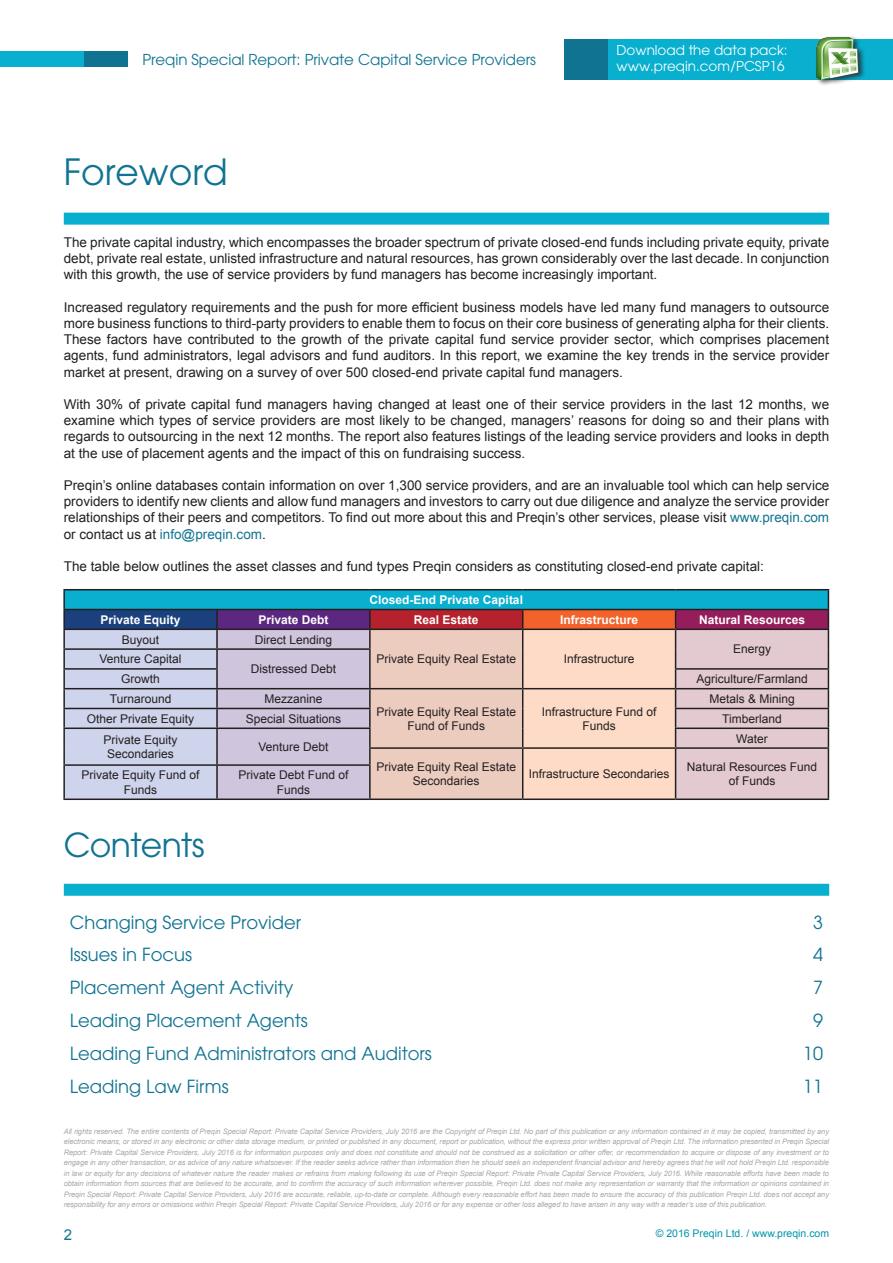
<style>
.page{position:relative;width:893px;height:1263px;background:#fff}
.page>*{position:absolute;margin:0;border:0;box-sizing:border-box;transform-origin:0 0}
.t1{font:36px "Avant Garde CE";color:#107392}
.t2{font:33px "Avant Garde CE";letter-spacing:-.02em;color:#107392}
.t3{font:18px "Avant Garde CE";color:#107392}
.t4{font:15px "Avant Garde CE";letter-spacing:-.005em;color:#107392}
.t5{font:15px "Arial";color:#107392}
.t6{font:13.5px/16.2px "Arial";color:#231f20;text-align:justify}
.t7{font:13.5px/16.2px "Avant Garde CE";color:#fff}
.t8{font:12px/14.4px "Arial";color:#231f20;text-align:center}
.t9{font:700 12px "Arial";color:#fff}
.t10{font:10.5px "Arial";color:#0194aa}
.t11{font:italic 7.5px/10.5px "Arial";letter-spacing:-.015em;color:#a8a9ad;text-align:justify}
.s1{color:#107392}
</style>
<div class="page">
<div style="left:0;top:51px;width:84px;height:16px;background:#08afcf"></div>
<div style="left:84px;top:51px;width:44px;height:16px;background:#107392"></div>
<div style="left:608px;top:39px;width:285px;height:41px;background:#08afcf"></div>
<div style="left:565px;top:39px;width:43px;height:40px;background:#107392"></div>
<div style="left:815px;top:35px;width:51px;height:52px;background:#231f20;opacity:.75"></div>
<img style="left:817px;top:37px;width:42px;height:42px">
<div style="left:64px;top:213px;width:765px;height:12px;background:#08afcf"></div>
<div style="left:64px;top:884px;width:765px;height:12px;background:#08afcf"></div>
<hr style="left:63px;top:589px;width:154px;height:1px;background:#231f20">
<hr style="left:217px;top:589px;width:153px;height:1px;background:#231f20">
<hr style="left:370px;top:589px;width:153px;height:1px;background:#231f20">
<hr style="left:523px;top:589px;width:153px;height:1px;background:#231f20">
<hr style="left:676px;top:589px;width:153px;height:1px;background:#231f20">
<svg style="left:63px;top:590px;width:766px;height:208px;background:#bdb5be"></svg>
<hr style="left:63px;top:764px;width:154px;height:2px;background:#231f20">
<hr style="left:63px;top:766px;width:2px;height:32px;background:#231f20">
<hr style="left:217px;top:764px;width:154px;height:2px;background:#231f20">
<hr style="left:216px;top:766px;width:2px;height:32px;background:#231f20">
<hr style="left:369px;top:766px;width:2px;height:32px;background:#231f20">
<hr style="left:522px;top:765px;width:1px;height:33px;background:#231f20">
<hr style="left:675px;top:765px;width:1px;height:33px;background:#231f20">
<hr style="left:828px;top:765px;width:1px;height:33px;background:#231f20">
<hr style="left:63px;top:798px;width:154px;height:2px;background:#231f20">
<hr style="left:217px;top:798px;width:153px;height:2px;background:#231f20">
<hr style="left:370px;top:798px;width:153px;height:2px;background:#231f20">
<hr style="left:523px;top:798px;width:153px;height:2px;background:#231f20">
<hr style="left:676px;top:798px;width:153px;height:2px;background:#231f20">
<p class="t4" style="left:142px;top:51px;width:395px">Preqin Special Report: Private Capital Service Providers</p>
<p class="t7" style="left:617px;top:42px;width:173px">Download the data pack: www.preqin.com/PCSP16</p>
<p class="t1" style="left:64px;top:151px;width:165px">Foreword</p>
<p class="t6" style="left:64px;top:234px;width:767px">The private capital industry, which encompasses the broader spectrum of private closed-end funds including private equity, private debt, private real estate, unlisted infrastructure and natural resources, has grown considerably over the last decade. In conjunction with this growth, the use of service providers by fund managers has become increasingly important.</p>
<p class="t6" style="left:64px;top:299px;width:767px">Increased regulatory requirements and the push for more efficient business models have led many fund managers to outsource more business functions to third-party providers to enable them to focus on their core business of generating alpha for their clients.<br>These factors have contributed to the growth of the private capital fund service provider sector, which comprises placement agents, fund administrators, legal advisors and fund auditors. In this report, we examine the key trends in the service provider market at present, drawing on a survey of over 500 closed-end private capital fund managers.</p>
<p class="t6" style="left:64px;top:396px;width:767px">With 30% of private capital fund managers having changed at least one of their service providers in the last 12 months, we examine which types of service providers are most likely to be changed, managers’ reasons for doing so and their plans with regards to outsourcing in the next 12 months. The report also features listings of the leading service providers and looks in depth at the use of placement agents and the impact of this on fundraising success.</p>
<p class="t6" style="left:64px;top:477px;width:767px">Preqin’s online databases contain information on over 1,300 service providers, and are an invaluable tool which can help service providers to identify new clients and allow fund managers and investors to carry out due diligence and analyze the service provider relationships of their peers and competitors. To find out more about this and Preqin’s other services, please visit <span class="s1">www.preqin.com </span>or contact us at <span class="s1">info@preqin.com</span>.</p>
<p class="t6" style="left:64px;top:558px;width:702px">The table below outlines the asset classes and fund types Preqin considers as constituting closed-end private capital:</p>
<p class="t9" style="left:370px;top:592px;width:155px">Closed-End Private Capital</p>
<p class="t9" style="left:101px;top:611px;width:82px">Private Equity</p>
<p class="t9" style="left:258px;top:611px;width:72px">Private Debt</p>
<p class="t9" style="left:414px;top:611px;width:66px">Real Estate</p>
<p class="t9" style="left:560px;top:611px;width:80px">Infrastructure</p>
<p class="t9" style="left:699px;top:611px;width:108px">Natural Resources</p>
<p class="t8" style="left:122px;top:632px;width:39px">Buyout</p>
<p class="t8" style="left:255px;top:632px;width:79px">Direct Lending</p>
<p class="t8" style="left:377px;top:652px;width:141px">Private Equity Real Estate</p>
<p class="t8" style="left:564px;top:652px;width:72px">Infrastructure</p>
<p class="t8" style="left:733px;top:642px;width:40px">Energy</p>
<p class="t8" style="left:100px;top:652px;width:84px">Venture Capital</p>
<p class="t8" style="left:251px;top:662px;width:87px">Distressed Debt</p>
<p class="t8" style="left:121px;top:672px;width:40px">Growth</p>
<p class="t8" style="left:696px;top:672px;width:113px">Agriculture/Farmland</p>
<p class="t8" style="left:110px;top:692px;width:63px">Turnaround</p>
<p class="t8" style="left:264px;top:692px;width:60px">Mezzanine</p>
<p class="t8" style="left:377px;top:704px;width:141px">Private Equity Real Estate<br>Fund of Funds</p>
<p class="t8" style="left:542px;top:704px;width:116px">Infrastructure Fund of<br>Funds</p>
<p class="t8" style="left:709px;top:692px;width:87px">Metals &amp; Mining</p>
<p class="t8" style="left:87px;top:711px;width:109px">Other Private Equity</p>
<p class="t8" style="left:246px;top:711px;width:97px">Special Situations</p>
<p class="t8" style="left:722px;top:711px;width:61px">Timberland</p>
<p class="t8" style="left:104px;top:732px;width:76px">Private Equity<br>Secondaries</p>
<p class="t8" style="left:258px;top:740px;width:72px">Venture Debt</p>
<p class="t8" style="left:736px;top:731px;width:33px">Water</p>
<p class="t8" style="left:82px;top:768px;width:120px">Private Equity Fund of<br>Funds</p>
<p class="t8" style="left:238px;top:768px;width:112px">Private Debt Fund of<br>Funds</p>
<p class="t2" style="left:64px;top:826px;width:142px">Contents</p>
<p class="t8" style="left:377px;top:759px;width:141px">Private Equity Real Estate<br>Secondaries</p>
<p class="t8" style="left:529px;top:767px;width:142px">Infrastructure Secondaries</p>
<p class="t8" style="left:687px;top:759px;width:132px">Natural Resources Fund of Funds</p>
<p class="t3" style="left:70px;top:911px;width:233px">Changing Service Provider</p>
<p class="t3" style="left:813px;top:911px;width:11px">3</p>
<p class="t3" style="left:70px;top:944px;width:124px">Issues in Focus</p>
<p class="t3" style="left:813px;top:944px;width:11px">4</p>
<p class="t3" style="left:70px;top:977px;width:225px">Placement Agent Activity</p>
<p class="t3" style="left:813px;top:977px;width:11px">7</p>
<p class="t3" style="left:70px;top:1010px;width:240px">Leading Placement Agents</p>
<p class="t3" style="left:813px;top:1010px;width:11px">9</p>
<p class="t3" style="left:70px;top:1042px;width:364px">Leading Fund Administrators and Auditors</p>
<p class="t3" style="left:803px;top:1042px;width:21px">10</p>
<p class="t3" style="left:70px;top:1076px;width:160px">Leading Law Firms</p>
<p class="t3" style="left:803px;top:1076px;width:21px">11</p>
<p class="t11" style="left:64px;top:1126px;width:767px">All rights reserved. The entire contents of Preqin Special Report: Private Capital Service Providers, July 2016 are the Copyright of Preqin Ltd. No part of this publication or any information contained in it may be copied, transmitted by any electronic means, or stored in any electronic or other data storage medium, or printed or published in any document, report or publication, without the express prior written approval of Preqin Ltd. The information presented in Preqin Special Report: Private Capital Service Providers, July 2016 is for information purposes only and does not constitute and should not be construed as a solicitation or other offer, or recommendation to acquire or dispose of any investment or to engage in any other transaction, or as advice of any nature whatsoever. If the reader seeks advice rather than information then he should seek an independent financial advisor and hereby agrees that he will not hold Preqin Ltd. responsible in law or equity for any decisions of whatever nature the reader makes or refrains from making following its use of Preqin Special Report: Private Private Capital Service Providers, July 2016. While reasonable efforts have been made to obtain information from sources that are believed to be accurate, and to confirm the accuracy of such information wherever possible, Preqin Ltd. does not make any representation or warranty that the information or opinions contained in Preqin Special Report: Private Capital Service Providers, July 2016 are accurate, reliable, up-to-date or complete. Although every reasonable effort has been made to ensure the accuracy of this publication Preqin Ltd. does not accept any responsibility for any errors or omissions within Preqin Special Report: Private Capital Service Providers, July 2016 or for any expense or other loss alleged to have arisen in any way with a reader’s use of this publication.</p>
<p class="t5" style="left:64px;top:1225px;width:10px">2</p>
<p class="t10" style="left:656px;top:1226px;width:175px">© 2016 Preqin Ltd. / www.preqin.com</p>
</div>
